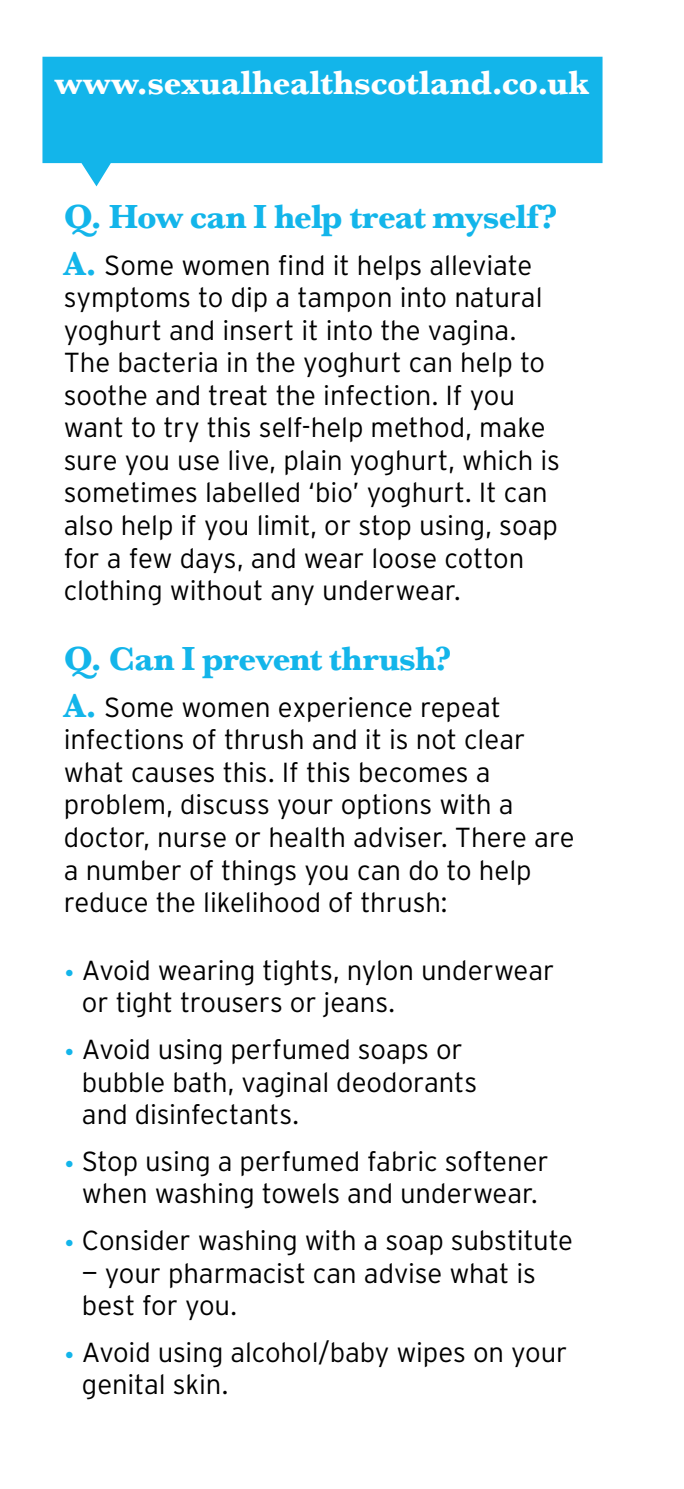
<style>
.page{position:relative;width:684px;height:1489px;background:#fff}
.page>*{position:absolute;margin:0;border:0;box-sizing:border-box;transform-origin:0 0}
.t1{font:700 35px "Baskerville";letter-spacing:-.03em;color:#13b5ea}
.t2{font:700 35px "Baskerville";letter-spacing:-.005em;color:#fff}
.t3{font:300 27.5px/32.5px "Interstate";color:#000}
.s1{font-family:"Baskerville";font-weight:700;font-size:34.5px;color:#13b5ea}
.s2{font-size:30px;color:#13b5ea}
</style>
<div class="page">
<svg style="left:42px;top:57px;width:560px;height:129px;fill:#13b5ea"></svg>
<p class="t2" style="left:55px;top:62px;width:536px">www.sexualhealthscotland.co.uk</p>
<p class="t1" style="left:64px;top:196px;width:495px">Q. How can I help treat myself?</p>
<p class="t3" style="left:64px;top:249px;width:498px"><span class="s1">A.</span> Some women find it helps alleviate symptoms to dip a tampon into natural yoghurt and insert it into the vagina.<br>The bacteria in the yoghurt can help to soothe and treat the infection. If you want to try this self-help method, make sure you use live, plain yoghurt, which is sometimes labelled ‘bio’ yoghurt. It can also help if you limit, or stop using, soap for a few days, and wear loose cotton clothing without any underwear.</p>
<p class="t1" style="left:64px;top:637px;width:389px">Q. Can I prevent thrush?</p>
<p class="t3" style="left:64px;top:690px;width:512px"><span class="s1">A.</span> Some women experience repeat infections of thrush and it is not clear what causes this. If this becomes a problem, discuss your options with a doctor, nurse or health adviser. There are a number of things you can do to help reduce the likelihood of thrush:</p>
<p class="t3" style="left:82px;top:953px;width:474px;text-indent:-18px"><span class="s2">•</span> Avoid wearing tights, nylon underwear or tight trousers or jeans.</p>
<p class="t3" style="left:82px;top:1032px;width:397px;text-indent:-18px"><span class="s2">•</span> Avoid using perfumed soaps or bubble bath, vaginal deodorants and disinfectants.</p>
<p class="t3" style="left:64px;top:1144px;width:486px;text-align:center"><span class="s2">•</span> Stop using a perfumed fabric softener when washing towels and underwear.</p>
<p class="t3" style="left:64px;top:1223px;width:511px"><span class="s2">•</span> Consider washing with a soap substitute</p>
<p class="t3" style="left:82px;top:1256px;width:455px">— your pharmacist can advise what is best for you.</p>
<p class="t3" style="left:82px;top:1335px;width:487px;text-indent:-18px"><span class="s2">•</span> Avoid using alcohol/baby wipes on your genital skin.</p>
</div>
